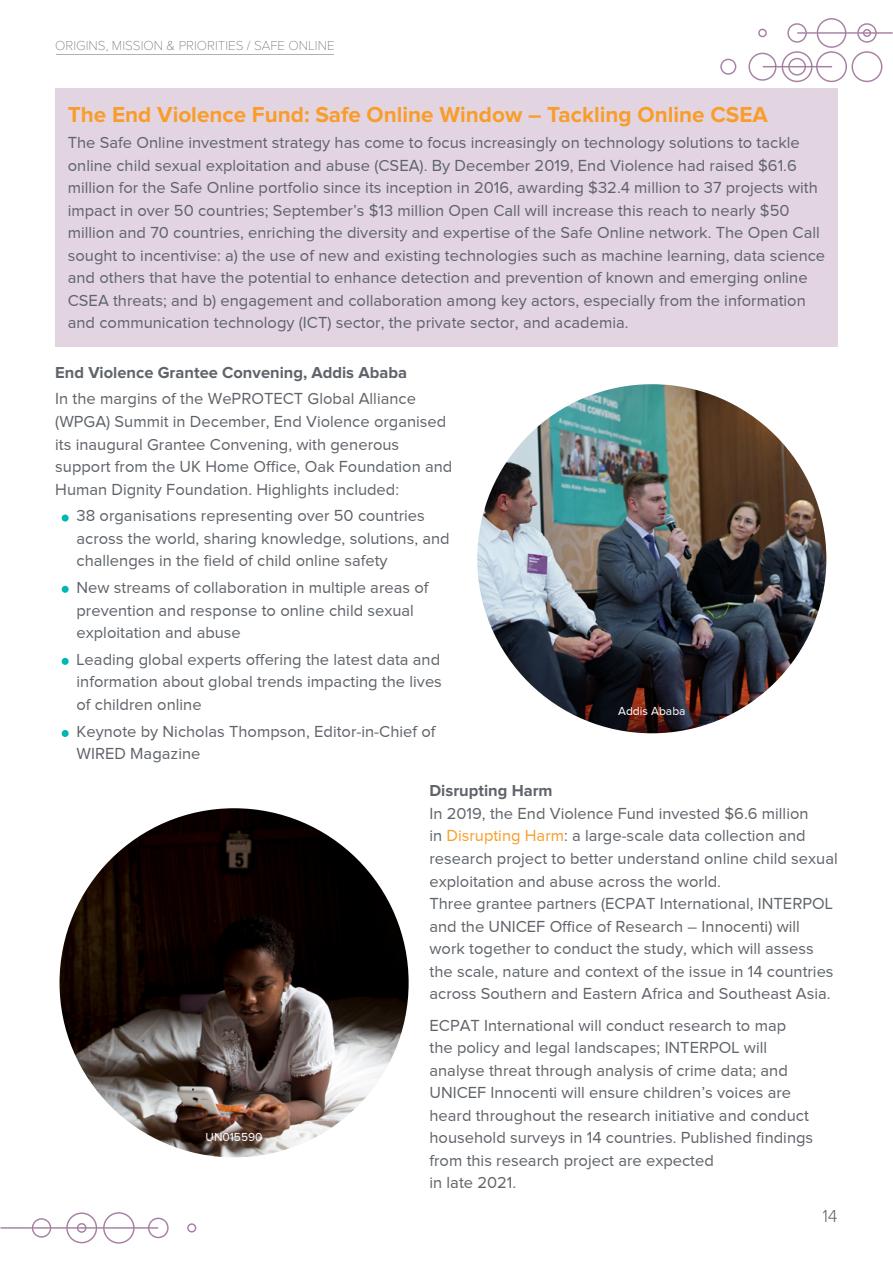
<style>
.page{position:relative;width:893px;height:1263px;background:#fff}
.page>*{position:absolute;margin:0;border:0;box-sizing:border-box;transform-origin:0 0}
.t1{font:700 22.5px "Proxima Nova";color:#f99d2a}
.t2{font:300 18px "Proxima Nova";color:#5f636a}
.t3{font:16.5px/22.5px "Proxima Nova";color:#5f646a}
.t4{font:700 16.5px "Proxima Nova";color:#5f646a}
.t5{font:100 13.5px "Proxima Nova T";color:#5f646a}
.t6{font:12px "Proxima Nova";color:#fff}
.s1{color:#f99d2a}
</style>
<div class="page">
<svg style="left:187px;top:1223px;width:9px;height:9px"></svg>
<svg style="left:0;top:1212px;width:169px;height:32px"></svg>
<svg style="left:720px;top:59px;width:16px;height:16px"></svg>
<svg style="left:748px;top:18px;width:145px;height:64px"></svg>
<div style="left:55px;top:88px;width:783px;height:259px;background:#e3d4e2"></div>
<div style="left:62px;top:514px;width:7px;height:8px;background:#00b8b0;border-radius:50%"></div>
<div style="left:62px;top:586px;width:7px;height:7px;background:#00b8b0;border-radius:50%"></div>
<div style="left:62px;top:658px;width:7px;height:7px;background:#00b8b0;border-radius:50%"></div>
<div style="left:62px;top:730px;width:7px;height:7px;background:#00b8b0;border-radius:50%"></div>
<img style="left:477px;top:384px;width:349px;height:349px;border-radius:175px">
<img style="left:60px;top:808px;width:349px;height:349px;border-radius:175px">
<hr style="left:56px;top:54px;width:278px;height:1px;background:#5f636a">
<p class="t5" style="left:55px;top:38px;width:281px">ORIGINS, MISSION &amp; PRIORITIES / SAFE ONLINE</p>
<h1 class="t1" style="left:68px;top:104px;width:701px">The End Violence Fund: Safe Online Window – Tackling Online CSEA</h1>
<p class="t3" style="left:68px;top:131px;width:759px">The Safe Online investment strategy has come to focus increasingly on technology solutions to tackle online child sexual exploitation and abuse (CSEA .) By December 2019, End Violence had raised $61.6 million for the Safe Online portfolio since its inception in 2016, awarding $32.4 million to 37 projects with impact in over 50 countries; September s’ $13 million Open Call will increase this reach to nearly $50 million and 70 countries, enriching the diversity and expertise of the Safe Online network. The Open Call sought to incentivise a: ) the use of new and existing technologies such as machine learning, data science and others that have the potential to enhance detection and prevention of known and emerging online CSEA threats; and b) engagement and collaboration among key actors, especially from the information and communication technology (ICT) sector, the private sector, and academia.</p>
<p class="t4" style="left:55px;top:365px;width:353px">End Violence Grantee Convening, Addis Ababa</p>
<p class="t3" style="left:55px;top:387px;width:399px">In the margins of the WePROTECT Global Alliance (WPGA) Summit in December, End Violence organised its inaugural Grantee Convening, with generous support from the UK Home Office, Oak Foundation and Human Dignity Foundation. Highlights included:</p>
<p class="t3" style="left:77px;top:504px;width:375px">38 organisations representing over 50 countries across the world, sharing knowledge, solutions, and challenges in the field of child online safety</p>
<p class="t3" style="left:77px;top:576px;width:353px">New streams of collaboration in multiple areas of prevention and response to online child sexual exploitation and abuse</p>
<p class="t3" style="left:77px;top:648px;width:367px;text-align:justify">Leading global experts offering the latest data and information about global trends impacting the lives of children online</p>
<p class="t3" style="left:77px;top:720px;width:360px">Keynote by Nicholas Thompson, Editor i n- -Chief of<br>WIRED Magazine</p>
<p class="t4" style="left:429px;top:783px;width:125px">Disrupting Harm</p>
<p class="t3" style="left:429px;top:802px;width:410px">In 2019, the End Violence Fund invested $6.6 million<br>in <span class="s1">Disrupting Harm</span> a: large-scale data collection and research project to better understand online child sexual exploitation and abuse across the world.<br>Three grantee partners (ECPAT International, INTERPOL and the UNICEF Office of Research – Innocenti) will work together to conduct the study, which will assess the scale, nature and context of the issue in 14 countries across Southern and Eastern Africa and Southeast Asia.</p>
<p class="t6" style="left:618px;top:705px;width:69px">Addis Ababa</p>
<p class="t6" style="left:206px;top:1130px;width:58px">UN015590</p>
<p class="t3" style="left:429px;top:1014px;width:385px">ECPAT International will conduct research to map the policy and legal landscapes; INTERPOL will analyse threat through analysis of crime data; and UNICEF Innocenti will ensure children s’ voices are heard throughout the research initiative and conduct household surveys in 14 countries. Published findings from this research project are expected<br>in late 2021.</p>
<p class="t2" style="left:822px;top:1208px;width:17px">14</p>
</div>
